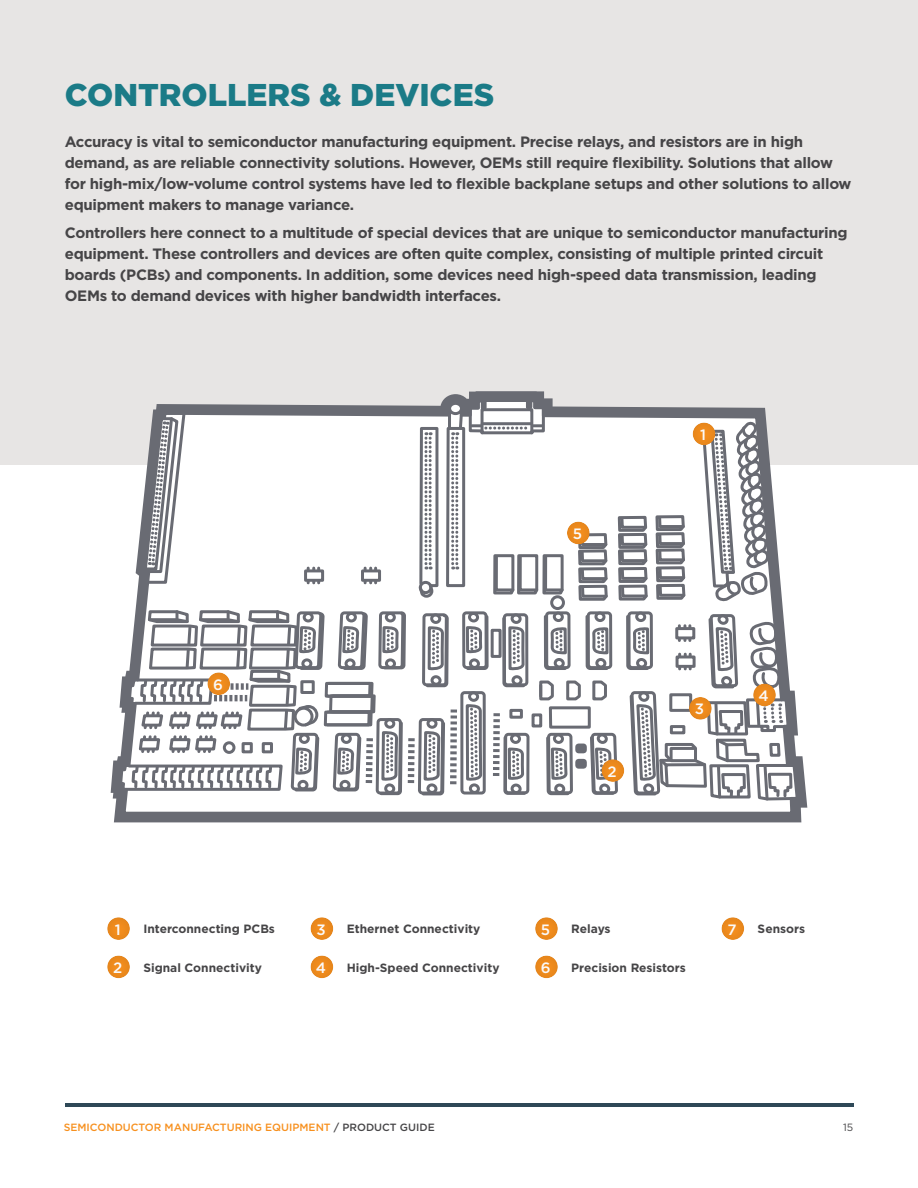
<style>
.page{position:relative;width:918px;height:1188px;background:#fff}
.page>*{position:absolute;margin:0;border:0;box-sizing:border-box;transform-origin:0 0}
.t1{font:900 31.5px "Gotham";color:#1b7b87}
.t2{font:700 15px/21px "Gotham";letter-spacing:-.02em;color:#464547}
.t3{font:500 15px "Gotham";color:#fff}
.t4{font:700 12px "Gotham";color:#464547}
.t5{font:500 10.5px "Gotham";color:#f7901e}
.t6{font:10.5px "Gotham";color:#464547}
.s1{color:#464547}
</style>
<div class="page">
<hr style="left:65px;top:1104px;width:788px;height:3px;background:#2e4857">
<div style="left:0;top:0;width:918px;height:464px;background:#e7e5e4"></div>
<div style="left:93px;top:905px;width:50px;height:36px;background:#000;opacity:.1"></div>
<div style="left:93px;top:944px;width:50px;height:36px;background:#000;opacity:.1"></div>
<div style="left:297px;top:905px;width:49px;height:36px;background:#000;opacity:.1"></div>
<div style="left:297px;top:944px;width:49px;height:36px;background:#000;opacity:.1"></div>
<div style="left:521px;top:905px;width:49px;height:36px;background:#000;opacity:.1"></div>
<div style="left:521px;top:944px;width:49px;height:36px;background:#000;opacity:.1"></div>
<div style="left:708px;top:905px;width:49px;height:36px;background:#000;opacity:.1"></div>
<svg style="left:124px;top:391px;width:676px;height:431px"></svg>
<div style="left:491px;top:629px;width:11px;height:29px;border:3px solid #696b73"></div>
<div style="left:679px;top:411px;width:49px;height:36px;background:#000;opacity:.1"></div>
<div style="left:588px;top:747px;width:49px;height:36px;background:#000;opacity:.1"></div>
<div style="left:675px;top:685px;width:49px;height:36px;background:#000;opacity:.1"></div>
<div style="left:739px;top:672px;width:50px;height:36px;background:#000;opacity:.1"></div>
<div style="left:553px;top:510px;width:49px;height:36px;background:#000;opacity:.1"></div>
<div style="left:194px;top:661px;width:49px;height:36px;background:#000;opacity:.1"></div>
<h1 class="t1" style="left:65px;top:73px;width:431px">CONTROLLERS &amp; DEVICES</h1>
<p class="t2" style="left:65px;top:132px;width:788px">Accuracy is vital to semiconductor manufacturing equipment. Precise relays, and resistors are in high demand, as are reliable connectivity solutions. However, OEMs still require flexibility. Solutions that allow for high-mix/low-volume control systems have led to flexible backplane setups and other solutions to allow equipment makers to manage variance.</p>
<p class="t2" style="left:65px;top:222px;width:784px">Controllers here connect to a multitude of special devices that are unique to semiconductor manufacturing equipment. These controllers and devices are often quite complex, consisting of multiple printed circuit boards (PCBs) and components. In addition, some devices need high-speed data transmission, leading OEMs to demand devices with higher bandwidth interfaces.</p>
<p class="t3" style="left:213px;top:675px;width:11px">6</p>
<p class="t3" style="left:573px;top:524px;width:11px">5</p>
<p class="t3" style="left:607px;top:761px;width:11px">2</p>
<p class="t3" style="left:700px;top:425px;width:7px">1</p>
<p class="t3" style="left:695px;top:699px;width:11px">3</p>
<p class="t3" style="left:759px;top:686px;width:12px">4</p>
<p class="t3" style="left:115px;top:920px;width:7px">1</p>
<p class="t4" style="left:143px;top:921px;width:133px">Interconnecting PCBs</p>
<p class="t3" style="left:113px;top:958px;width:11px">2</p>
<p class="t4" style="left:143px;top:959px;width:120px">Signal Connectivity</p>
<p class="t3" style="left:316px;top:919px;width:11px">3</p>
<p class="t4" style="left:347px;top:921px;width:135px">Ethernet Connectivity</p>
<p class="t3" style="left:316px;top:958px;width:12px">4</p>
<p class="t4" style="left:347px;top:959px;width:154px">High-Speed Connectivity</p>
<p class="t3" style="left:541px;top:920px;width:11px">5</p>
<p class="t4" style="left:571px;top:921px;width:41px">Relays</p>
<p class="t3" style="left:541px;top:958px;width:11px">6</p>
<p class="t4" style="left:571px;top:959px;width:116px">Precision Resistors</p>
<p class="t3" style="left:727px;top:920px;width:11px">7</p>
<p class="t4" style="left:758px;top:921px;width:49px">Sensors</p>
<p class="t5" style="left:64px;top:1120px;width:372px">SEMICONDUCTOR MANUFACTURING EQUIPMENT <span class="s1">/ PRODUCT GUIDE</span></p>
<p class="t6" style="left:843px;top:1121px;width:11px">15</p>
</div>
